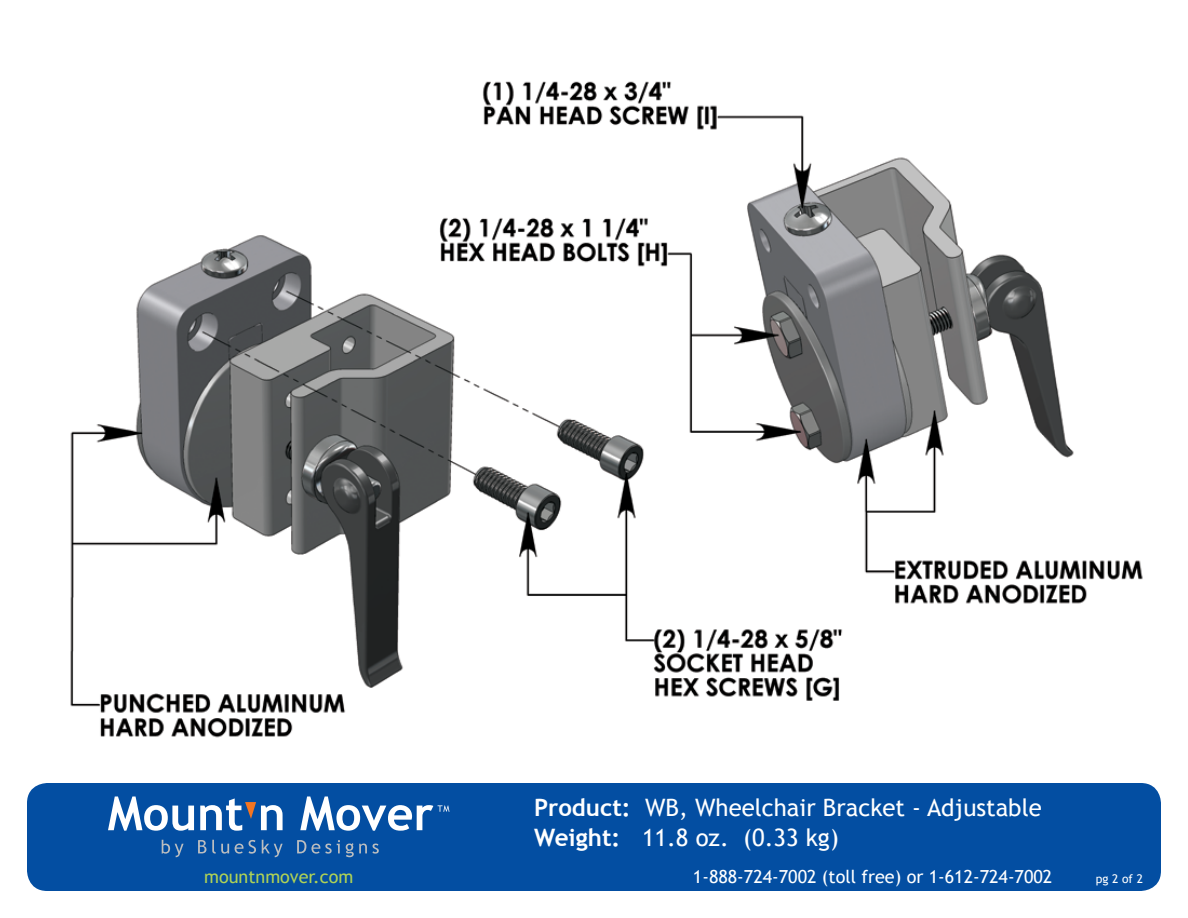
<style>
.page{position:relative;width:1188px;height:918px;background:#fff}
.page>*{position:absolute;margin:0;border:0;box-sizing:border-box;transform-origin:0 0}
.t1{font:24px/30px "Trebuchet MS";color:#fff}
.t2{font:18px "Trebuchet MS";color:#fff}
.t3{font:18px "Trebuchet MS";color:#b0d355}
.t4{font:12px "Trebuchet MS";color:#fff}
.s1{font-weight:700}
</style>
<div class="page">
<div style="left:27px;top:783px;width:1134px;height:108px;background:#034ea2;border-radius:20px"></div>
<svg style="left:108px;top:796px;width:86px;height:35px"></svg>
<svg style="left:200px;top:798px;width:83px;height:33px"></svg>
<svg style="left:300px;top:796px;width:149px;height:35px"></svg>
<svg style="left:162px;top:840px;width:22px;height:17px"></svg>
<svg style="left:198px;top:840px;width:8px;height:13px"></svg>
<svg style="left:212px;top:840px;width:17px;height:14px"></svg>
<svg style="left:235px;top:840px;width:21px;height:14px"></svg>
<svg style="left:262px;top:840px;width:21px;height:17px"></svg>
<svg style="left:297px;top:840px;width:43px;height:14px"></svg>
<svg style="left:346px;top:843px;width:33px;height:14px"></svg>
<img style="left:70px;top:81px;width:1073px;height:657px">
<p class="t1" style="left:534px;top:793px;width:509px"><span class="s1">Product:</span> WB, Wheelchair Bracket - Adjustable<br><span class="s1">Weight:</span> 11.8 oz. (0.33 kg)</p>
<p class="t3" style="left:204px;top:866px;width:151px">mountnmover.com</p>
<p class="t2" style="left:693px;top:866px;width:361px">1-888-724-7002 (toll free) or 1-612-724-7002</p>
<p class="t4" style="left:1096px;top:871px;width:49px">pg 2 of 2</p>
</div>
